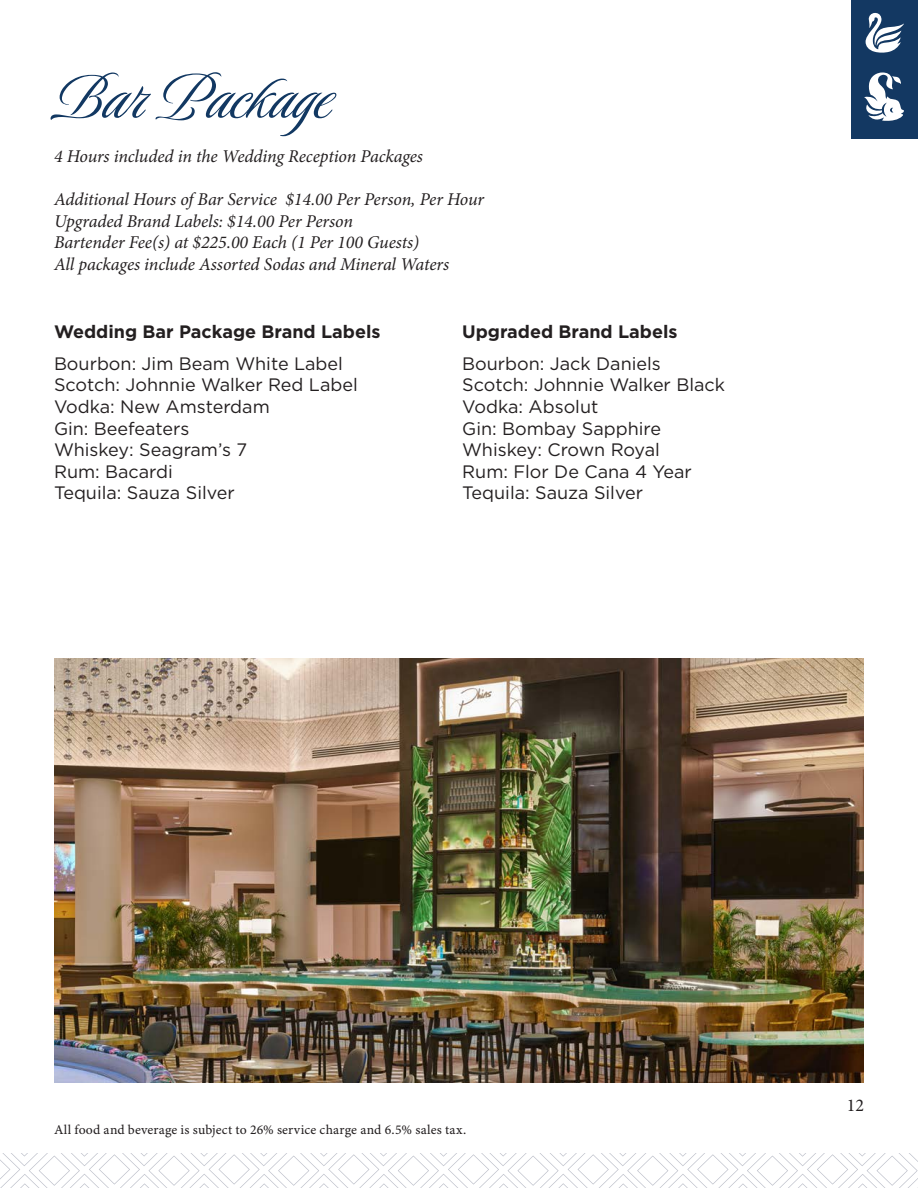
<style>
.page{position:relative;width:918px;height:1188px;background:#fff}
.page>*{position:absolute;margin:0;border:0;box-sizing:border-box;transform-origin:0 0}
.t1{font:75px "Luxurious Script";color:#123862}
.t2{font:18px/21.6px "Gotham";color:#231f20}
.t3{font:italic 18px/21.6px "Minion Pro";letter-spacing:-.005em;color:#231f20}
.t4{font:700 18px "Gotham";color:#231f20}
.t5{font:18px "Minion Pro";color:#231f20}
.t6{font:13.5px "Minion Pro Capt";letter-spacing:.01em;color:#231f20}
</style>
<div class="page">
<svg style="left:0;top:1153px;width:918px;height:35px"></svg>
<div style="left:851px;top:0;width:67px;height:138px;background:#133862"></div>
<svg style="left:864px;top:72px;width:40px;height:49px"></svg>
<svg style="left:865px;top:13px;width:39px;height:40px"></svg>
<img style="left:54px;top:659px;width:810px;height:423px">
<h1 class="t1" style="left:54px;top:48px;width:280px">Bar Package</h1>
<p class="t3" style="left:54px;top:146px;width:371px">4 Hours included in the Wedding Reception Packages</p>
<p class="t3" style="left:54px;top:189px;width:432px">Additional Hours of Bar Service $14.00 Per Person, Per Hour Upgraded Brand Labels: $14.00 Per Person<br>Bartender Fee(s) at $225.00 Each (1 Per 100 Guests)<br>All packages include Assorted Sodas and Mineral Waters</p>
<p class="t4" style="left:54px;top:320px;width:328px">Wedding Bar Package Brand Labels</p>
<p class="t2" style="left:54px;top:352px;width:305px">Bourbon: Jim Beam White Label<br>Scotch: Johnnie Walker Red Label<br>Vodka: New Amsterdam<br>Gin: Beefeaters<br>Whiskey: Seagram’s 7<br>Rum: Bacardi<br>Tequila: Sauza Silver</p>
<p class="t4" style="left:462px;top:320px;width:217px">Upgraded Brand Labels</p>
<p class="t2" style="left:462px;top:352px;width:264px">Bourbon: Jack Daniels<br>Scotch: Johnnie Walker Black<br>Vodka: Absolut<br>Gin: Bombay Sapphire<br>Whiskey: Crown Royal<br>Rum: Flor De Cana 4 Year<br>Tequila: Sauza Silver</p>
<p class="t6" style="left:54px;top:1122px;width:414px">All food and beverage is subject to 26% service charge and 6.5% sales tax.</p>
<p class="t5" style="left:847px;top:1094px;width:19px">12</p>
</div>
